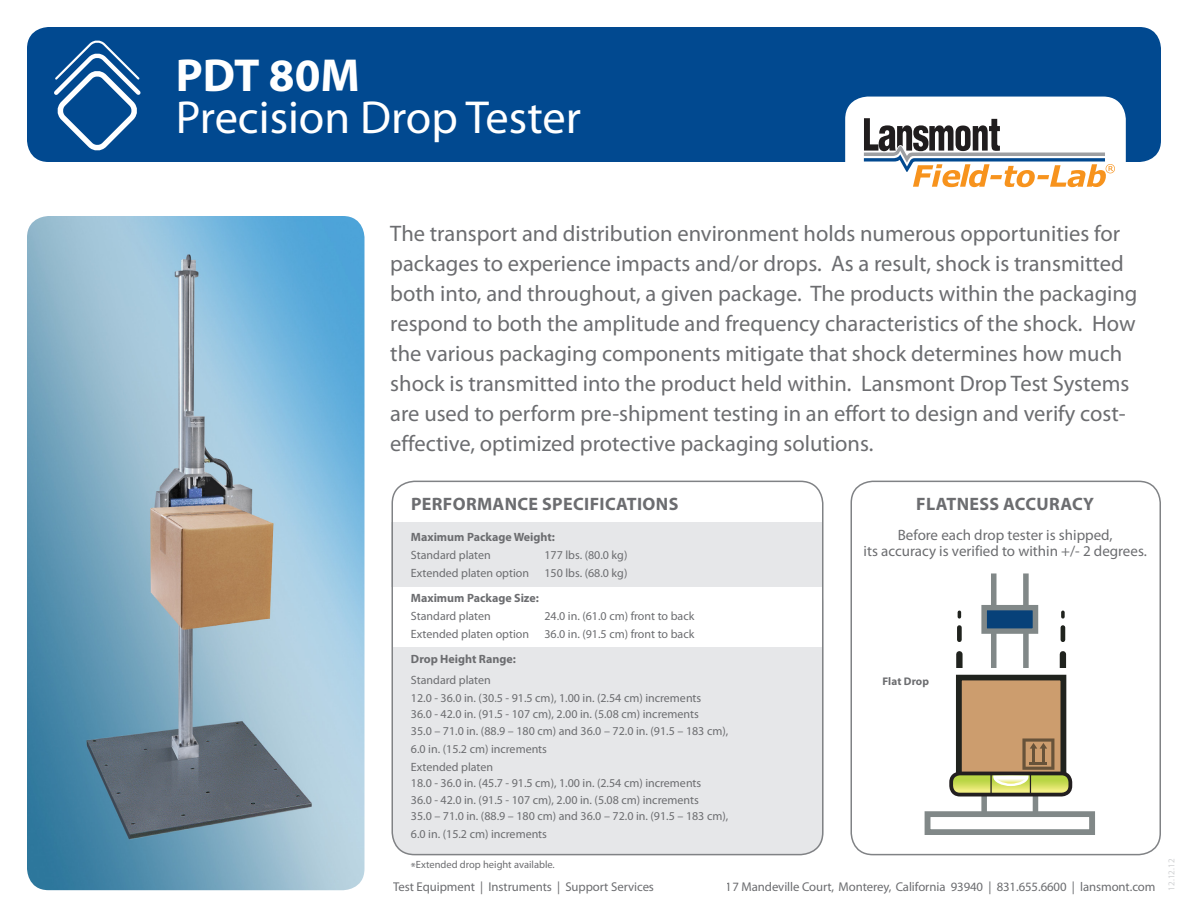
<style>
.page{position:relative;width:1188px;height:918px;background:#fff}
.page>*{position:absolute;margin:0;border:0;box-sizing:border-box;transform-origin:0 0}
.t1{font:46.5px "Myriad Pro";color:#fff}
.t2{font:700 46.5px "Myriad Pro";color:#fff}
.t3{font:22.5px/30px "Myriad Pro";color:#6c6d70}
.t4{font:700 18px "Myriad Pro";letter-spacing:.02em;color:#6c6d70}
.t5{font:15px/16.5px "Myriad Pro";color:#6c6d70;text-align:center}
.t6{font:12.75px "Myriad";letter-spacing:-.005em;color:#6c6d70}
.t7{font:12.75px "Myriad Pro";letter-spacing:-.005em;color:#6c6d70}
.t8{font:12px/18px "Myriad Pro";color:#6c6d70}
.t9{font:700 12px "Myriad Pro";color:#6c6d70}
.t10{font:700 11.1px "Myriad Pro";letter-spacing:.005em;color:#6c6d70}
.t11{font:10.5px "Myriad Pro";color:#6c6d70}
.t12{font:9px "Myriad Pro";color:#d1d2d4}
.s1{font-size:12px}
.s2{font-family:"Myriad Pro"}
</style>
<div class="page">
<div style="left:27px;top:27px;width:1134px;height:135px;background:#014990;border-radius:22px"></div>
<svg style="left:54px;top:40px;width:87px;height:111px"></svg>
<div style="left:392px;top:580px;width:432px;height:274px;background:#e6e7e9;border-radius:22px"></div>
<div style="left:392px;top:587px;width:432px;height:59px;background:#fff"></div>
<div style="left:392px;top:522px;width:432px;height:65px;background:#e6e7e9"></div>
<div style="left:392px;top:481px;width:432px;height:374px;border:2px solid #808285;border-radius:22px"></div>
<div style="left:851px;top:481px;width:310px;height:374px;border:2px solid #808285;border-radius:22px"></div>
<div style="left:925px;top:811px;width:170px;height:24px;background:#fff;border:6px solid #818888"></div>
<svg style="left:951px;top:573px;width:119px;height:245px"></svg>
<img style="left:27px;top:216px;width:337px;height:674px">
<div style="left:845px;top:97px;width:281px;height:110px;background:#fff;border-radius:23px"></div>
<svg style="left:864px;top:118px;width:251px;height:69px"></svg>
<p class="t2" style="left:176px;top:45px;width:185px">PDT 80M</p>
<p class="t1" style="left:176px;top:89px;width:407px">Precision Drop Tester</p>
<p class="t3" style="left:390px;top:218px;width:749px">The transport and distribution environment holds numerous opportunities for packages to experience impacts and/or drops. As a result, shock is transmitted both into, and throughout, a given package. The products within the packaging respond to both the amplitude and frequency characteristics of the shock. How the various packaging components mitigate that shock determines how much shock is transmitted into the product held within. Lansmont Drop Test Systems are used to perform pre-shipment testing in an effort to design and verify cost&shy;effective, optimized protective packaging solutions.</p>
<p class="t4" style="left:411px;top:492px;width:269px">PERFORMANCE SPECIFICATIONS</p>
<p class="t9" style="left:411px;top:529px;width:146px">Maximum Package Weight:</p>
<p class="t8" style="left:411px;top:546px;width:81px">Standard platen</p>
<p class="t8" style="left:544px;top:546px;width:84px">177 lbs. (80.0 kg)</p>
<p class="t8" style="left:411px;top:564px;width:120px">Extended platen option</p>
<p class="t8" style="left:544px;top:564px;width:84px">150 lbs. (68.0 kg)</p>
<p class="t9" style="left:411px;top:590px;width:130px">Maximum Package Size:</p>
<p class="t8" style="left:411px;top:607px;width:81px">Standard platen</p>
<p class="t8" style="left:544px;top:607px;width:151px">24.0 in. (61.0 cm) front to back</p>
<p class="t8" style="left:411px;top:625px;width:120px">Extended platen option</p>
<p class="t8" style="left:544px;top:625px;width:151px">36.0 in. (91.5 cm) front to back</p>
<p class="t9" style="left:411px;top:651px;width:107px">Drop Height Range:</p>
<p class="t8" style="left:411px;top:670px;width:292px">Standard platen<br>12.0 - 36.0 in. (30.5 - 91.5 cm), 1.00 in. (2.54 cm) increments</p>
<p class="t8" style="left:411px;top:705px;width:289px">36.0 - 42.0 in. (91.5 - 107 cm), 2.00 in. (5.08 cm) increments</p>
<p class="t8" style="left:411px;top:721px;width:319px">35.0 – 71.0 in. (88.9 – 180 cm) and 36.0 – 72.0 in. (91.5 – 183 cm),<br>6.0 in. (15.2 cm) increments</p>
<p class="t8" style="left:411px;top:758px;width:292px;line-height:16.5px">Extended platen<br>18.0 - 36.0 in. (45.7 - 91.5 cm), 1.00 in. (2.54 cm) increments</p>
<p class="t8" style="left:411px;top:790px;width:289px">36.0 - 42.0 in. (91.5 - 107 cm), 2.00 in. (5.08 cm) increments</p>
<p class="t8" style="left:411px;top:807px;width:319px">35.0 – 71.0 in. (88.9 – 180 cm) and 36.0 – 72.0 in. (91.5 – 183 cm),<br>6.0 in. (15.2 cm) increments</p>
<p class="t11" style="left:411px;top:858px;width:145px"><span class="s1">*</span>Extended drop height available.</p>
<p class="t4" style="left:916px;top:492px;width:179px">FLATNESS ACCURACY</p>
<p class="t5" style="left:864px;top:526px;width:285px">Before each drop tester is shipped,<br>its accuracy is verified to within +/- 2 degrees.</p>
<p class="t10" style="left:883px;top:674px;width:48px">Flat Drop</p>
<p class="t7" style="left:393px;top:879px;width:262px">Test Equipment | Instruments | Support Services</p>
<p class="t6" style="left:726px;top:880px;width:431px">17 Mandeville Court, Monterey, California 93940 <span class="s2">|</span> 831.655.6600 <span class="s2">|</span> lansmont.com</p>
<p class="t12" style="left:1166px;top:891px;width:34px;rotate:-90deg">12.12.12</p>
</div>
